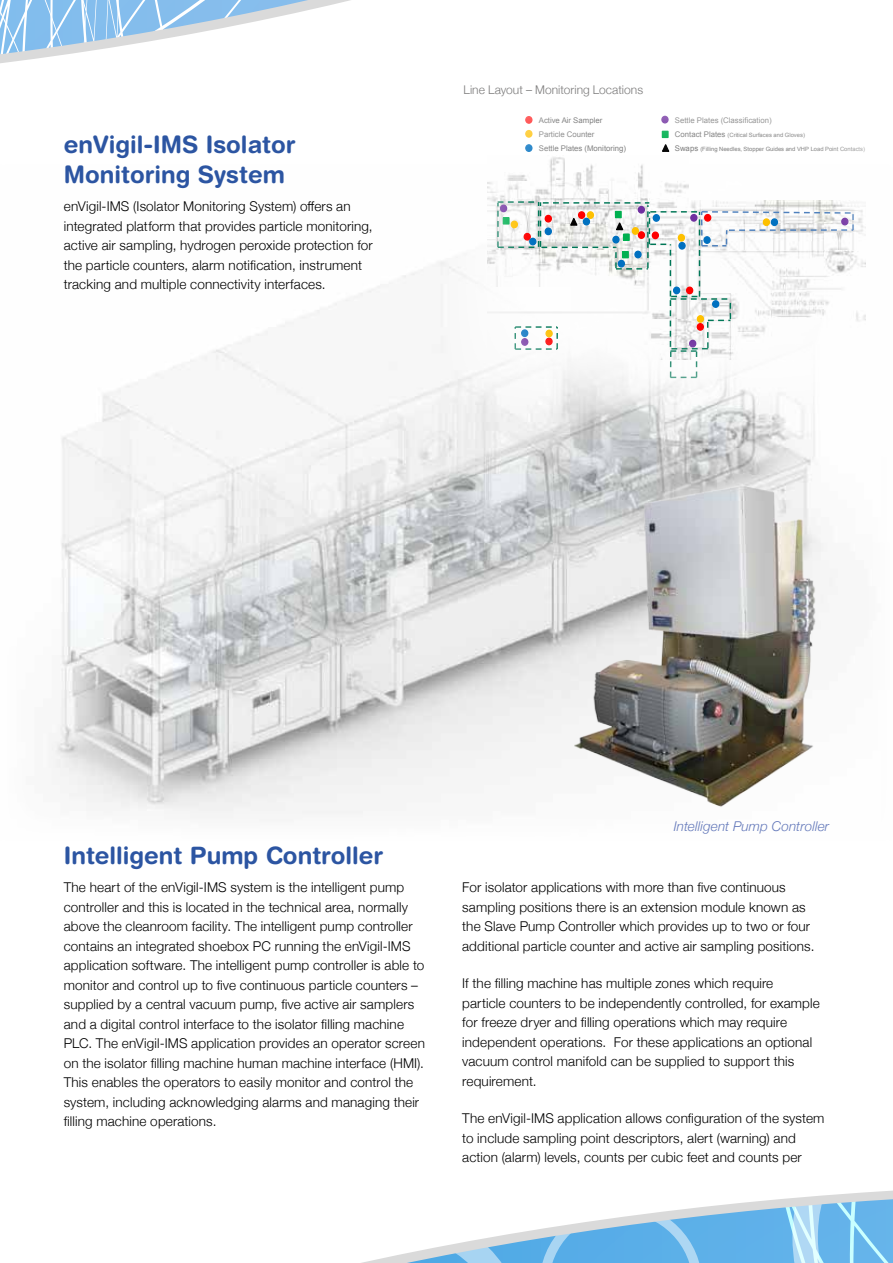
<style>
.page{position:relative;width:893px;height:1263px;background:#fff}
.page>*{position:absolute;margin:0;border:0;box-sizing:border-box;transform-origin:0 0}
.t1{font:700 24px/30px "Helvetica Rounded";color:#2c55a2}
.t2{font:300 13.5px/19.5px "Helvetica Neue";letter-spacing:.01em;color:#000}
.t3{font:italic 300 13.5px "Helvetica Neue";letter-spacing:.01em;color:#6479ba}
.t4{font:300 12px "Helvetica Neue";letter-spacing:.005em;color:#7c7b7b}
.t5{font:7.8px/14px "Arial";color:#7b7b7b}
.t6{font:7.8px "Arial";color:#595959}
.t7{font:5.85px "Arial";color:#7b7b7b}
.s1{font-size:7.8px}
</style>
<div class="page">
<img style="left:51px;top:261px;width:764px;height:557px">
<svg style="left:0;top:0;width:351px;height:63px"></svg>
<svg style="left:361px;top:1190px;width:532px;height:73px"></svg>
<img style="left:549px;top:451px;width:284px;height:367px">
<div style="left:443px;top:64px;width:450px;height:350px;background:#fff"></div>
<img style="left:487px;top:157px;width:379px;height:164px">
<div style="left:459px;top:287px;width:112px;height:24px;background:#fff"></div>
<div style="left:690px;top:110px;width:203px;height:90px;background:#fff"></div>
<div style="left:662px;top:116px;width:6px;height:7px;background:#8f5db4;border-radius:50%"></div>
<div style="left:661px;top:116px;width:8px;height:7px;border:1px solid #7030a0;border-radius:50%"></div>
<svg style="left:661px;top:131px;width:9px;height:21px"></svg>
<svg style="left:497px;top:201px;width:357px;height:177px"></svg>
<svg style="left:527px;top:117px;width:5px;height:6px"></svg>
<div style="left:525px;top:116px;width:7px;height:8px;border:1px solid #f00;border-radius:50%"></div>
<svg style="left:527px;top:131px;width:5px;height:6px"></svg>
<div style="left:525px;top:130px;width:7px;height:8px;border:1px solid #ffc000;border-radius:50%"></div>
<svg style="left:527px;top:145px;width:5px;height:6px"></svg>
<div style="left:525px;top:144px;width:7px;height:8px;border:1px solid #0070c0;border-radius:50%"></div>
<h1 class="t1" style="left:64px;top:129px;width:233px">enVigil-IMS Isolator<br>Monitoring System</h1>
<p class="t2" style="left:64px;top:196px;width:310px">enVigil-IMS (Isolator Monitoring System) offers an integrated platform that provides particle monitoring, active air sampling, hydrogen peroxide protection for the particle counters, alarm notification, instrument tracking and multiple connectivity interfaces.</p>
<p class="t4" style="left:463px;top:80px;width:181px">Line Layout – Monitoring Locations</p>
<p class="t6" style="left:539px;top:115px;width:65px">Active Air Sampler</p>
<p class="t5" style="left:539px;top:127px;width:89px">Particle Counter<br>Settle Plates (Monitoring)</p>
<p class="t5" style="left:675px;top:114px;width:98px">Settle Plates (Classification)</p>
<p class="t7" style="left:675px;top:131px;width:132px"><span class="s1">Contact Plates</span> (Critical Surfaces and Gloves)</p>
<p class="t7" style="left:675px;top:145px;width:192px"><span class="s1">Swaps</span> (Filling Needles, Stopper Guides and VHP Load Point Contacts)</p>
<p class="t3" style="left:674px;top:816px;width:157px">Intelligent Pump Controller</p>
<h1 class="t1" style="left:64px;top:840px;width:321px">Intelligent Pump Controller</h1>
<p class="t2" style="left:64px;top:877px;width:363px">The heart of the enVigil-IMS system is the intelligent pump controller and this is located in the technical area, normally above the cleanroom facility. The intelligent pump controller contains an integrated shoebox PC running the enVigil-IMS application software. The intelligent pump controller is able to monitor and control up to five continuous particle counters – supplied by a central vacuum pump, five active air samplers and a digital control interface to the isolator filling machine PLC. The enVigil-IMS application provides an operator screen on the isolator filling machine human machine interface (HMI).<br>This enables the operators to easily monitor and control the system, including acknowledging alarms and managing their filling machine operations.</p>
<p class="t2" style="left:462px;top:877px;width:354px">For isolator applications with more than five continuous sampling positions there is an extension module known as the Slave Pump Controller which provides up to two or four additional particle counter and active air sampling positions.</p>
<p class="t2" style="left:462px;top:973px;width:359px">If the filling machine has multiple zones which require particle counters to be independently controlled, for example for freeze dryer and filling operations which may require independent operations. For these applications an optional vacuum control manifold can be supplied to support this requirement.</p>
<p class="t2" style="left:462px;top:1108px;width:364px">The enVigil-IMS application allows configuration of the system to include sampling point descriptors, alert (warning) and action (alarm) levels, counts per cubic feet and counts per</p>
</div>
